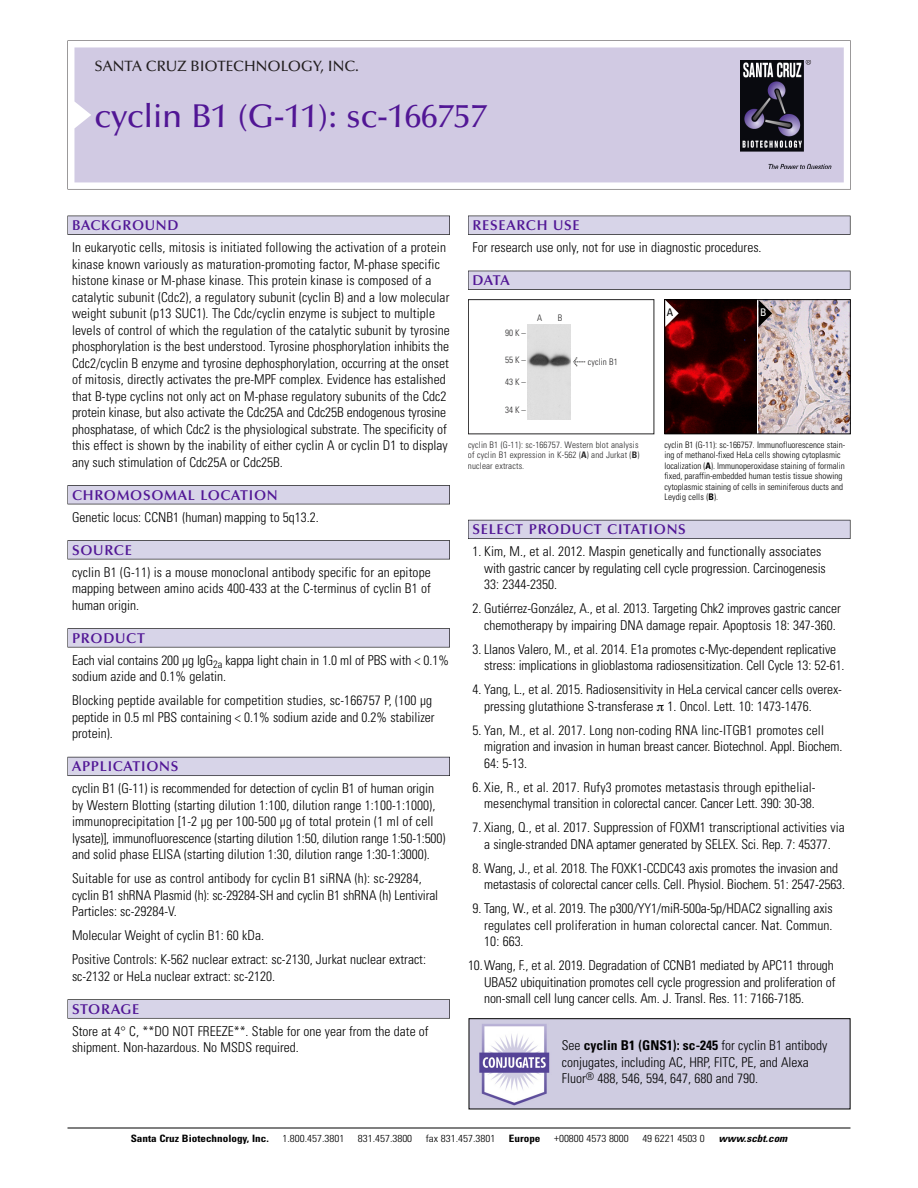
<style>
.page{position:relative;width:918px;height:1188px;background:#fff}
.page>*{position:absolute;margin:0;border:0;box-sizing:border-box;transform-origin:0 0}
.t1{font:500 33px "Optima";color:#511695}
.t2{font:500 15px "Optima";color:#231f20}
.t3{font:600 14.25px "Optima";letter-spacing:.05em;color:#511695}
.t4{font:300 condensed 13.5px/16.5px "Univers";color:#000}
.t5{font:condensed 10.5px "Univers";color:#000}
.t6{font:condensed 10.5px "Univers";color:#fff}
.t7{font:300 condensed 10.2px "Univers";color:#000;scale:1.1 1}
.t8{font:700 condensed 10.2px "Univers";color:#000;scale:1.1 1}
.t9{font:italic 700 condensed 10.2px "Univers";color:#000;scale:1.1 1}
.t10{font:300 condensed 9px/10.5px "Univers";color:#000}
.t11{font:300 condensed 9px/10.5px "Univers";letter-spacing:.015em;color:#272627;text-align:justify}
.s1{font-family:"Meta Plus";font-weight:400;font-stretch:normal;font-size:10.5px}
.s2{font-weight:700}
</style>
<div class="page">
<svg style="left:74px;top:41px;width:777px;height:148px"></svg>
<div style="left:74px;top:47px;width:770px;height:135px;background:#d1cae3"></div>
<img style="left:741px;top:60px;width:90px;height:108px">
<div style="left:68px;top:216px;width:382px;height:19px;background:#535256"></div>
<div style="left:68px;top:216px;width:381px;height:18px;background:#d7d4e8"></div>
<div style="left:68px;top:485px;width:382px;height:19px;background:#515155"></div>
<div style="left:68px;top:486px;width:381px;height:18px;background:#d7d4e8"></div>
<div style="left:68px;top:540px;width:382px;height:19px;background:#545357"></div>
<div style="left:68px;top:541px;width:381px;height:18px;background:#d7d4e8"></div>
<div style="left:68px;top:628px;width:382px;height:19px;background:#575659"></div>
<div style="left:68px;top:629px;width:381px;height:18px;background:#d7d4e8"></div>
<div style="left:68px;top:757px;width:382px;height:19px;background:#595860"></div>
<div style="left:68px;top:757px;width:381px;height:18px;background:#d7d4e8"></div>
<svg style="left:68px;top:999px;width:382px;height:20px"></svg>
<div style="left:68px;top:1000px;width:381px;height:18px;background:#d7d4e8"></div>
<div style="left:468px;top:216px;width:382px;height:19px;background:#535256"></div>
<div style="left:468px;top:216px;width:382px;height:18px;background:#d7d4e8"></div>
<div style="left:468px;top:271px;width:382px;height:19px;background:#525156"></div>
<div style="left:468px;top:271px;width:382px;height:18px;background:#d7d4e8"></div>
<div style="left:468px;top:520px;width:382px;height:19px;background:#595860"></div>
<div style="left:468px;top:520px;width:382px;height:18px;background:#d7d4e8"></div>
<hr style="left:68px;top:1128px;width:782px;height:1px;background:#000">
<img style="left:759px;top:301px;width:90px;height:131px">
<img style="left:666px;top:301px;width:90px;height:131px">
<div style="left:664px;top:299px;width:187px;height:135px;border:1px solid #000"></div>
<svg style="left:759px;top:300px;width:13px;height:27px"></svg>
<svg style="left:665px;top:300px;width:14px;height:27px"></svg>
<div style="left:468px;top:299px;width:186px;height:135px;border:1px solid #272627"></div>
<img style="left:527px;top:325px;width:44px;height:95px">
<img style="left:471px;top:1020px;width:377px;height:87px">
<div style="left:469px;top:1018px;width:381px;height:91px;border:1px solid #000"></div>
<p class="t2" style="left:94px;top:60px;width:266px">SANTA CRUZ BIOTECHNOLOGY, INC.</p>
<p class="t1" style="left:94px;top:102px;width:394px">cyclin B1 (G-11): sc-166757</p>
<p class="t3" style="left:72px;top:219px;width:108px">BACKGROUND</p>
<p class="t4" style="left:72px;top:240px;width:379px">In eukaryotic cells, mitosis is initiated following the activation of a protein kinase known variously as maturation-promoting factor, M-phase specific histone kinase or M-phase kinase. This protein kinase is composed of a catalytic subunit (Cdc2), a regulatory subunit (cyclin B) and a low molecular weight subunit (p13 SUC1). The Cdc/cyclin enzyme is subject to multiple levels of control of which the regulation of the catalytic subunit by tyrosine phosphorylation is the best understood. Tyrosine phosphorylation inhibits the Cdc2/cyclin B enzyme and tyrosine dephosphorylation, occurring at the onset of mitosis, directly activates the pre-MPF complex. Evidence has estalished that B-type cyclins not only act on M-phase regulatory subunits of the Cdc2 protein kinase, but also activate the Cdc25A and Cdc25B endogenous tyrosine phosphatase, of which Cdc2 is the physiological substrate. The specificity of this effect is shown by the inability of either cyclin A or cyclin D1 to display any such stimulation of Cdc25A or Cdc25B.</p>
<p class="t3" style="left:72px;top:489px;width:207px">CHROMOSOMAL LOCATION</p>
<p class="t4" style="left:72px;top:510px;width:248px">Genetic locus: CCNB1 (human) mapping to 5q13.2.</p>
<p class="t3" style="left:72px;top:544px;width:61px">SOURCE</p>
<p class="t4" style="left:72px;top:565px;width:360px;text-align:justify">cyclin B1 (G-11) is a mouse monoclonal antibody specific for an epitope mapping between amino acids 400-433 at the C-terminus of cyclin B1 of human origin.</p>
<p class="t3" style="left:72px;top:632px;width:74px">PRODUCT</p>
<p class="t4" style="left:72px;top:653px;width:379px">Each vial contains 200 µg IgG<sub>2a</sub> kappa light chain in 1.0 ml of PBS with &lt; 0.1% sodium azide and 0.1% gelatin.</p>
<p class="t4" style="left:72px;top:694px;width:364px">Blocking peptide available for competition studies, sc-166757 P, (100 µg peptide in 0.5 ml PBS containing &lt; 0.1% sodium azide and 0.2% stabilizer protein).</p>
<p class="t3" style="left:72px;top:760px;width:108px">APPLICATIONS</p>
<p class="t4" style="left:72px;top:782px;width:375px">cyclin B1 (G-11) is recommended for detection of cyclin B1 of human origin by Western Blotting (starting dilution 1:100, dilution range 1:100-1:1000), immunoprecipitation [1-2 µg per 100-500 µg of total protein (1 ml of cell lysate)], immunofluorescence (starting dilution 1:50, dilution range 1:50-1:500) and solid phase ELISA (starting dilution 1:30, dilution range 1:30-1:3000).</p>
<p class="t4" style="left:72px;top:872px;width:368px">Suitable for use as control antibody for cyclin B1 siRNA (h): sc-29284, cyclin B1 shRNA Plasmid (h): sc-29284-SH and cyclin B1 shRNA (h) Lentiviral<br>Particles: sc-29284-V.</p>
<p class="t4" style="left:72px;top:929px;width:193px">Molecular Weight of cyclin B1: 60 kDa.</p>
<p class="t4" style="left:72px;top:953px;width:355px">Positive Controls: K-562 nuclear extract: sc-2130, Jurkat nuclear extract: sc-2132 or HeLa nuclear extract: sc-2120.</p>
<p class="t3" style="left:72px;top:1003px;width:69px">STORAGE</p>
<p class="t4" style="left:72px;top:1024px;width:358px">Store at 4° C, **DO NOT FREEZE**. Stable for one year from the date of shipment. Non-hazardous. No MSDS required.</p>
<p class="t3" style="left:473px;top:219px;width:109px">RESEARCH USE</p>
<p class="t4" style="left:473px;top:240px;width:291px">For research use only, not for use in diagnostic procedures.</p>
<p class="t3" style="left:473px;top:274px;width:39px">DATA</p>
<p class="t11" style="left:505px;top:328px;width:22px">90K–</p>
<p class="t11" style="left:505px;top:355px;width:22px">55K–</p>
<p class="t11" style="left:505px;top:377px;width:22px">43K–</p>
<p class="t11" style="left:505px;top:406px;width:22px">34K–</p>
<p class="t11" style="left:537px;top:314px;width:7px">A</p>
<p class="t11" style="left:558px;top:314px;width:6px">B</p>
<p class="t11" style="left:573px;top:357px;width:46px"><span class="s1">&lt;</span> cyclin B1</p>
<p class="t11" style="left:468px;top:440px;width:173px">cyclin B1 (G-11): sc-166757. Western blot analysis of cyclin B1 expression in K-562 (<span class="s2">A</span>) and Jurkat (<span class="s2">B</span>) nuclear extracts.</p>
<p class="t5" style="left:667px;top:309px;width:8px">A</p>
<p class="t6" style="left:760px;top:309px;width:8px">B</p>
<p class="t10" style="left:664px;top:440px;width:182px">cyclin B1 (G-11): sc-166757. Immunofluorescence stain&shy;ing of methanol-fixed HeLa cells showing cytoplasmic localization (<span class="s2">A</span>). Immunoperoxidase staining of formalin fixed, paraffin-embedded human testis tissue showing cytoplasmic staining of cells in seminiferous ducts and Leydig cells (<span class="s2">B</span>).</p>
<p class="t3" style="left:473px;top:523px;width:215px">SELECT PRODUCT CITATIONS</p>
<p class="t4" style="left:484px;top:545px;width:343px;text-indent:-12px">1. Kim, M., et al. 2012. Maspin genetically and functionally associates with gastric cancer by regulating cell cycle progression. Carcinogenesis<br>33: 2344-2350.</p>
<p class="t4" style="left:473px;top:602px;width:370px;text-align:center">2. Gutiérrez-González, A., et al. 2013. Targeting Chk2 improves gastric cancer chemotherapy by impairing DNA damage repair. Apoptosis 18: 347-360.</p>
<p class="t4" style="left:484px;top:642px;width:362px;text-indent:-12px">3. Llanos Valero, M., et al. 2014. E1a promotes c-Myc-dependent replicative stress: implications in glioblastoma radiosensitization. Cell Cycle 13: 52-61.</p>
<p class="t4" style="left:484px;top:683px;width:359px;text-indent:-12px">4. Yang, L., et al. 2015. Radiosensitivity in HeLa cervical cancer cells overex&shy;pressing glutathione S-transferase 1. Oncol. Lett. 10: 1473-1476.</p>
<p class="t4" style="left:484px;top:723px;width:360px;text-indent:-12px">5. Yan, M., et al. 2017. Long non-coding RNA linc-ITGB1 promotes cell migration and invasion in human breast cancer. Biotechnol. Appl. Biochem.<br>64: 5-13.</p>
<p class="t4" style="left:473px;top:780px;width:345px;text-align:right">6. Xie, R., et al. 2017. Rufy3 promotes metastasis through epithelial&shy;mesenchymal transition in colorectal cancer. Cancer Lett. 390: 30-38.</p>
<p class="t4" style="left:473px;top:821px;width:374px;text-align:center">7. Xiang, Q., et al. 2017. Suppression of FOXM1 transcriptional activities via a single-stranded DNA aptamer generated by SELEX. Sci. Rep. 7: 45377.</p>
<p class="t4" style="left:484px;top:861px;width:362px;text-indent:-12px">8. Wang, J., et al. 2018. The FOXK1-CCDC43 axis promotes the invasion and metastasis of colorectal cancer cells. Cell. Physiol. Biochem. 51: 2547-2563.</p>
<p class="t4" style="left:484px;top:902px;width:350px;text-align:justify;text-indent:-12px">9. Tang, W., et al. 2019. The p300/YY1/miR-500a-5p/HDAC2 signalling axis regulates cell proliferation in human colorectal cancer. Nat. Commun.<br>10: 663.</p>
<p class="t4" style="left:484px;top:959px;width:353px;text-indent:-16px">10.Wang, F., et al. 2019. Degradation of CCNB1 mediated by APC11 through<br>UBA52 ubiquitination promotes cell cycle progression and proliferation of non-small cell lung cancer cells. Am. J. Transl. Res. 11: 7166-7185.</p>
<p class="t4" style="left:562px;top:1039px;width:267px">See <span class="s2">cyclin B1 (GNS1): sc-245</span> for cyclin B1 antibody conjugates, including AC, HRP, FITC, PE, and Alexa<br>Fluor<sup>®</sup> 488, 546, 594, 647, 680 and 790.</p>
<p class="t8" style="left:131px;top:1135px;width:127px">Santa Cruz Biotechnology, Inc.</p>
<p class="t7" style="left:282px;top:1135px;width:58px">1.800.457.3801</p>
<p class="t7" style="left:358px;top:1135px;width:51px">831.457.3800</p>
<p class="t7" style="left:426px;top:1135px;width:65px">fax 831.457.3801</p>
<p class="t8" style="left:509px;top:1135px;width:30px">Europe</p>
<p class="t7" style="left:554px;top:1135px;width:69px">+00800 4573 8000</p>
<p class="t7" style="left:642px;top:1135px;width:58px">49 6221 4503 0</p>
<p class="t9" style="left:719px;top:1135px;width:66px">www.scbt.com</p>
</div>
